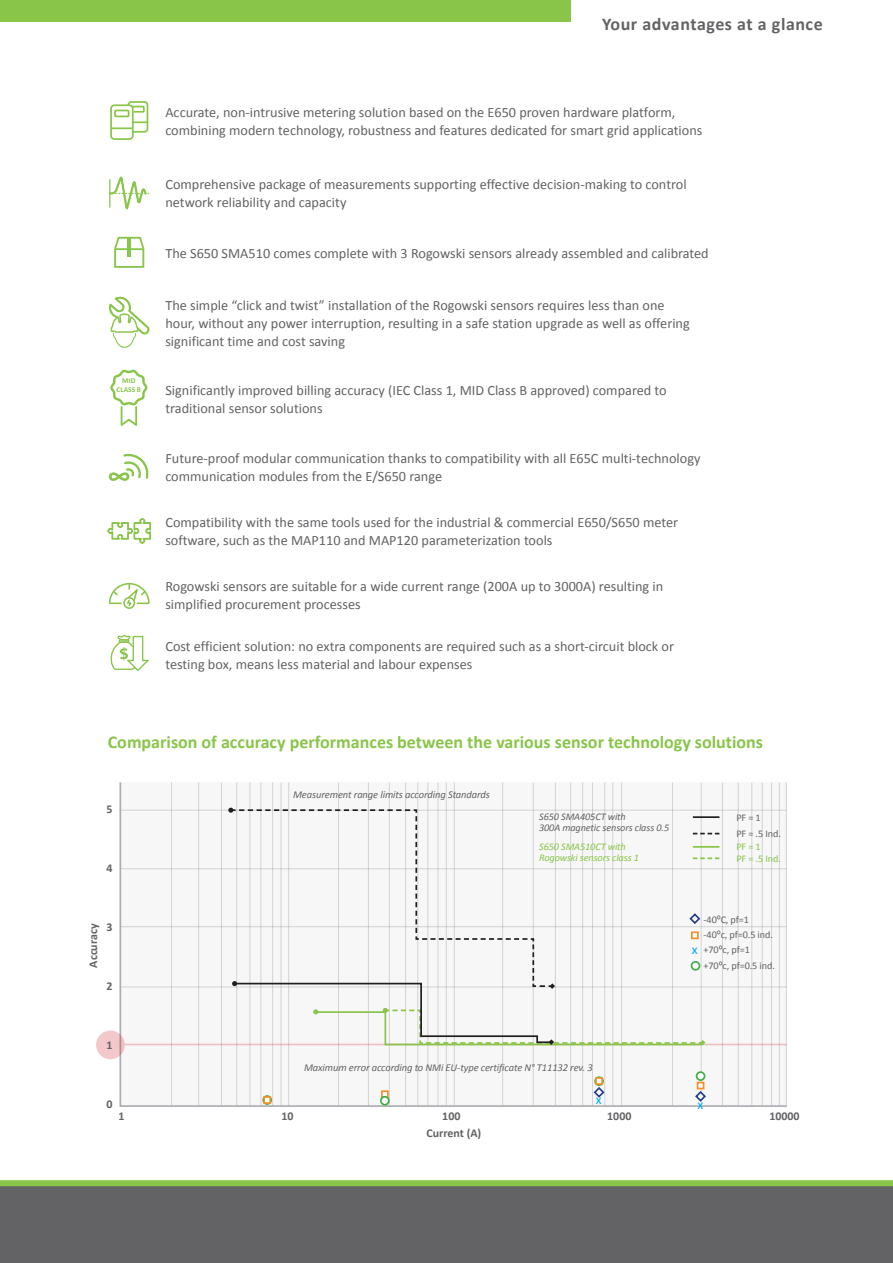
<style>
.page{position:relative;width:893px;height:1263px;background:#fff}
.page>*{position:absolute;margin:0;border:0;box-sizing:border-box;transform-origin:0 0}
.t1{font:700 18px "Calibri";color:#88c549}
.t2{font:700 18px "Calibri";letter-spacing:.03em;color:#636366}
.t3{font:14.25px/18px "Calibri";color:#636366}
.t4{font:13.65px "Calibri";color:#00aeef}
.t5{font:700 12px "Calibri";color:#636366}
.t6{font:italic 10.5px "Calibri";letter-spacing:-.01em;color:#636366}
.t7{font:10.2px/15.5px "Calibri";letter-spacing:-.01em;color:#636366}
.t8{font:italic 10.2px/10.2px "Calibri";letter-spacing:-.01em;color:#636366}
.t9{font:italic 10.2px/10.2px "Calibri";letter-spacing:-.01em;color:#88c549}
.t10{font:10.2px/11.6px "Calibri";letter-spacing:-.01em;color:#88c549}
.t11{font:700 7.5px/9px "Calibri";color:#88c549;text-align:center}
</style>
<div class="page">
<svg style="left:119px;top:782px;width:668px;height:325px"></svg>
<svg style="left:0;top:1180px;width:893px;height:83px;background:#666a64"></svg>
<div style="left:0;top:0;width:570px;height:21px;background:#88c549"></div>
<svg style="left:109px;top:296px;width:40px;height:53px"></svg>
<svg style="left:109px;top:176px;width:41px;height:33px"></svg>
<div style="left:110px;top:104px;width:24px;height:36px;border:2px solid #88c549;border-radius:3px"></div>
<div style="left:114px;top:110px;width:15px;height:7px;border:2px solid #88c549"></div>
<hr style="left:111px;top:127px;width:22px;height:2px;background:#88c549">
<svg style="left:127px;top:101px;width:22px;height:33px"></svg>
<svg style="left:109px;top:453px;width:40px;height:28px"></svg>
<div style="left:114px;top:248px;width:30px;height:20px;border:2px solid #88c549"></div>
<svg style="left:114px;top:236px;width:31px;height:15px"></svg>
<hr style="left:128px;top:238px;width:3px;height:19px;background:#88c549">
<svg style="left:110px;top:370px;width:37px;height:56px"></svg>
<svg style="left:108px;top:518px;width:43px;height:26px"></svg>
<svg style="left:110px;top:634px;width:40px;height:37px"></svg>
<svg style="left:108px;top:582px;width:42px;height:27px"></svg>
<svg style="left:96px;top:1030px;width:29px;height:29px"></svg>
<svg style="left:694px;top:1090px;width:13px;height:13px"></svg>
<div style="left:262px;top:1095px;width:10px;height:10px;border:2px solid #40ae49;border-radius:50%"></div>
<hr style="left:125px;top:1043px;width:662px;height:2px;background:#d1232a">
<svg style="left:592px;top:1085px;width:14px;height:14px"></svg>
<svg style="left:263px;top:1096px;width:8px;height:8px"></svg>
<div style="left:594px;top:1076px;width:10px;height:10px;border:2px solid #40ae49;border-radius:50%"></div>
<svg style="left:381px;top:1090px;width:8px;height:7px"></svg>
<svg style="left:595px;top:1077px;width:8px;height:8px"></svg>
<svg style="left:697px;top:1082px;width:7px;height:7px"></svg>
<div style="left:697px;top:1072px;width:7px;height:8px;background:#fff;border-radius:50%"></div>
<div style="left:696px;top:1071px;width:9px;height:10px;border:2px solid #40ae49;border-radius:50%"></div>
<div style="left:381px;top:1097px;width:8px;height:8px;background:#fff;border-radius:50%"></div>
<div style="left:380px;top:1096px;width:10px;height:9px;border:2px solid #40ae49;border-radius:50%"></div>
<svg style="left:228px;top:808px;width:491px;height:238px"></svg>
<p class="t2" style="left:602px;top:13px;width:222px">Your advantages at a glance</p>
<p class="t3" style="left:165px;top:103px;width:538px">Accurate, non-intrusive metering solution based on the E650 proven hardware platform, combining modern technology, robustness and features dedicated for smart grid applications</p>
<p class="t3" style="left:165px;top:176px;width:523px">Comprehensive package of measurements supporting effective decision-making to control network reliability and capacity</p>
<p class="t3" style="left:165px;top:244px;width:545px">The S650 SMA510 comes complete with 3 Rogowski sensors already assembled and calibrated</p>
<p class="t11" style="left:117px;top:376px;width:26px">MID<br>CLASS B</p>
<p class="t3" style="left:165px;top:296px;width:526px">The simple “click and twist” installation of the Rogowski sensors requires less than one hour, without any power interruption, resulting in a safe station upgrade as well as offering significant time and cost saving</p>
<p class="t3" style="left:165px;top:381px;width:503px">Significantly improved billing accuracy (IEC Class 1, MID Class B approved) compared to traditional sensor solutions</p>
<p class="t3" style="left:165px;top:449px;width:537px">Future-proof modular communication thanks to compatibility with all E65C multi-technology communication modules from the E/S650 range</p>
<p class="t3" style="left:165px;top:514px;width:514px">Compatibility with the same tools used for the industrial &amp; commercial E650/S650 meter software, such as the MAP110 and MAP120 parameterization tools</p>
<p class="t3" style="left:165px;top:578px;width:499px">Rogowski sensors are suitable for a wide current range (200A up to 3000A) resulting in simplified procurement processes</p>
<p class="t3" style="left:165px;top:637px;width:510px">Cost efficient solution: no extra components are required such as a short-circuit block or testing box, means less material and labour expenses</p>
<p class="t1" style="left:108px;top:730px;width:657px">Comparison of accuracy performances between the various sensor technology solutions</p>
<p class="t5" style="left:107px;top:801px;width:8px">5</p>
<p class="t5" style="left:107px;top:860px;width:8px">4</p>
<p class="t5" style="left:107px;top:919px;width:8px">3</p>
<p class="t5" style="left:86px;top:968px;width:46px;rotate:-90deg">Accuracy</p>
<p class="t5" style="left:107px;top:978px;width:8px">2</p>
<p class="t5" style="left:107px;top:1037px;width:8px">1</p>
<p class="t5" style="left:107px;top:1096px;width:8px">0</p>
<p class="t6" style="left:293px;top:787px;width:198px">Measurement range limits according Standards</p>
<p class="t8" style="left:539px;top:811px;width:132px">S650 SMA405CT with<br>300A magnetic sensors class 0.5</p>
<p class="t9" style="left:539px;top:842px;width:101px">S650 SMA510CT with<br>Rogowski sensors class 1</p>
<p class="t7" style="left:736px;top:810px;width:46px">PF = 1<br>PF = .5 Ind.</p>
<p class="t10" style="left:736px;top:841px;width:46px">PF = 1<br>PF = .5 Ind.</p>
<p class="t7" style="left:704px;top:911px;width:73px">-40⁰C, pf=1 -40⁰c, pf=0.5 ind. +70⁰c, pf=1 +70⁰c, pf=0.5 ind.</p>
<p class="t4" style="left:692px;top:940px;width:7px">x</p>
<p class="t6" style="left:304px;top:1060px;width:290px">Maximum error according to NMi EU-type certificate N° T11132 rev. 3</p>
<p class="t4" style="left:596px;top:1091px;width:7px">x</p>
<p class="t4" style="left:698px;top:1096px;width:7px">x</p>
<p class="t5" style="left:118px;top:1108px;width:8px">1</p>
<p class="t5" style="left:281px;top:1108px;width:14px">10</p>
<p class="t5" style="left:442px;top:1108px;width:20px">100</p>
<p class="t5" style="left:607px;top:1108px;width:26px">1000</p>
<p class="t5" style="left:769px;top:1108px;width:32px">10000</p>
<p class="t5" style="left:426px;top:1125px;width:56px">Current (A)</p>
</div>
